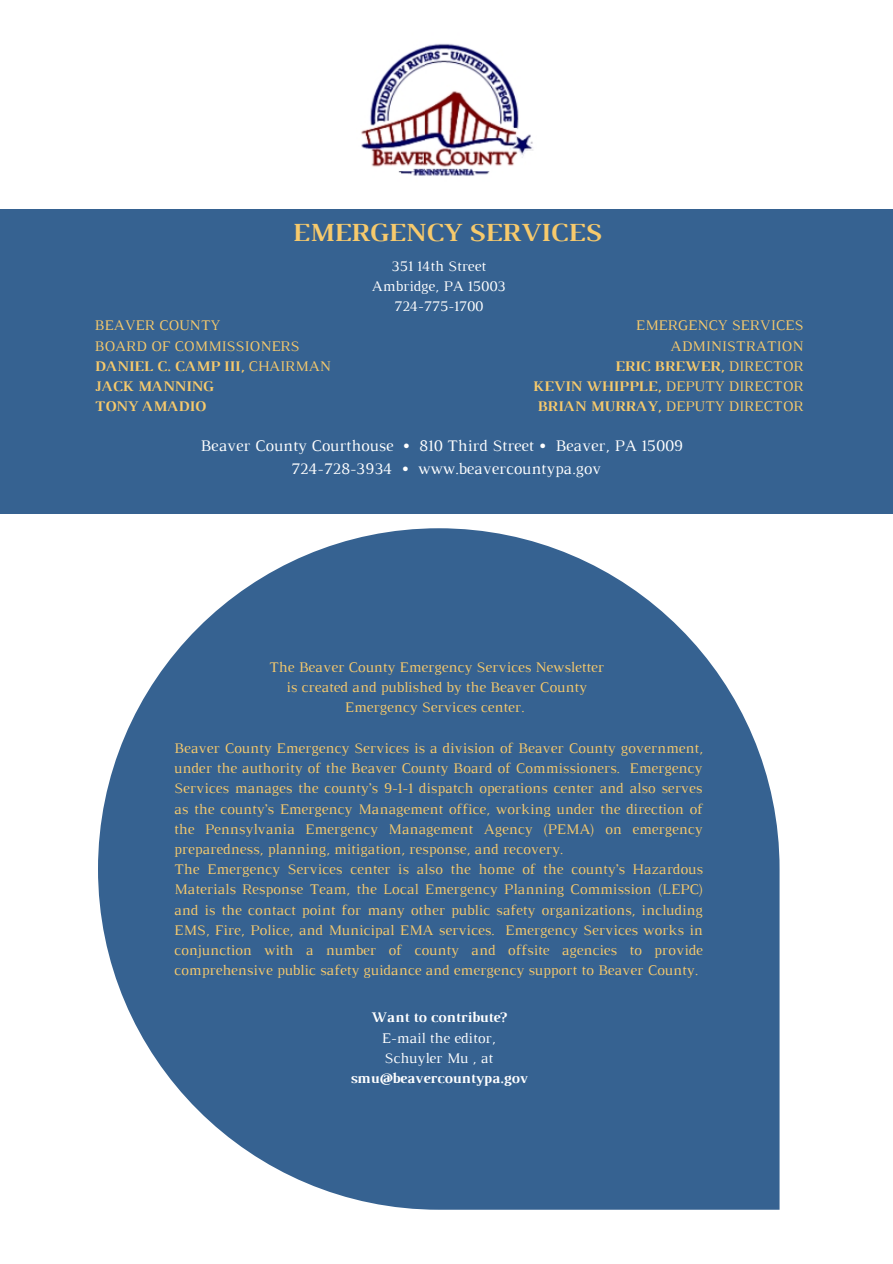
<style>
.page{position:relative;width:893px;height:1264px;background:#fff}
.page>*{position:absolute;margin:0;border:0;box-sizing:border-box;transform-origin:0 0}
.t1{font:700 26.7px "Luthier";color:#f7ca6c}
.t2{font:16.5px/22.5px "Luthier";color:#fff;text-align:center}
.t3{font:15px/20.2px "Luthier";color:#f7ca6c}
.t4{font:15px/20.2px "Luthier";color:#fff;text-align:center}
.t5{font:700 15px "Luthier";color:#fff}
.s1{font-weight:700}
</style>
<div class="page">
<div style="left:0;top:209px;width:892px;height:305px;background:#366291"></div>
<img style="left:361px;top:43px;width:172px;height:133px">
<svg style="left:98px;top:528px;width:681px;height:681px;fill:#366291"></svg>
<h1 class="t1" style="left:292px;top:222px;width:311px">EMERGENCY SERVICES</h1>
<p class="t4" style="left:372px;top:257px;width:135px">351 14th Street<br>Ambridge, PA 15003<br>724-775-1700</p>
<p class="t3" style="left:95px;top:316px;width:238px">BEAVER COUNTY<br>BOARD OF COMMISSIONERS<br><span class="s1">DANIEL C. CAMP III,</span> CHAIRMAN<br><span class="s1">JACK MANNING<br>TONY AMADIO</span></p>
<p class="t3" style="left:533px;top:316px;width:272px;text-align:right">EMERGENCY SERVICES<br>ADMINISTRATION<br><span class="s1">ERIC BREWER,</span> DIRECTOR<br><span class="s1">KEVIN WHIPPLE,</span> DEPUTY DIRECTOR<br><span class="s1">BRIAN MURRAY,</span> DEPUTY DIRECTOR</p>
<p class="t2" style="left:200px;top:436px;width:484px">Beaver County Courthouse • 810 Third Street • Beaver, PA 15009<br>724-728-3934 • www.beavercountypa.gov</p>
<p class="t3" style="left:269px;top:658px;width:336px;text-align:center">The Beaver County Emergency Services Newsletter is created and published by the Beaver County<br>Emergency Services center.</p>
<p class="t3" style="left:174px;top:739px;width:530px">Beaver County Emergency Services is a division of Beaver County government, under the authority of the Beaver County Board of Commissioners. Emergency Services manages the county’s 9-1-1 dispatch operations center and also serves as the county’s Emergency Management office, working under the direction of the Pennsylvania Emergency Management Agency (PEMA) on emergency preparedness, planning, mitigation, response, and recovery.<br>The Emergency Services center is also the home of the county’s Hazardous Materials Response Team, the Local Emergency Planning Commission (LEPC) and is the contact point for many other public safety organizations, including EMS, Fire, Police, and Municipal EMA services. Emergency Services works in conjunction with a number of county and offsite agencies to provide comprehensive public safety guidance and emergency support to Beaver County.</p>
<p class="t5" style="left:371px;top:1012px;width:137px">Want to contribute?</p>
<p class="t4" style="left:382px;top:1028px;width:115px;text-align:left">E-mail the editor,<br>Schuyler Mu , at</p>
<p class="t5" style="left:350px;top:1072px;width:179px">smu@beavercountypa.gov</p>
</div>
